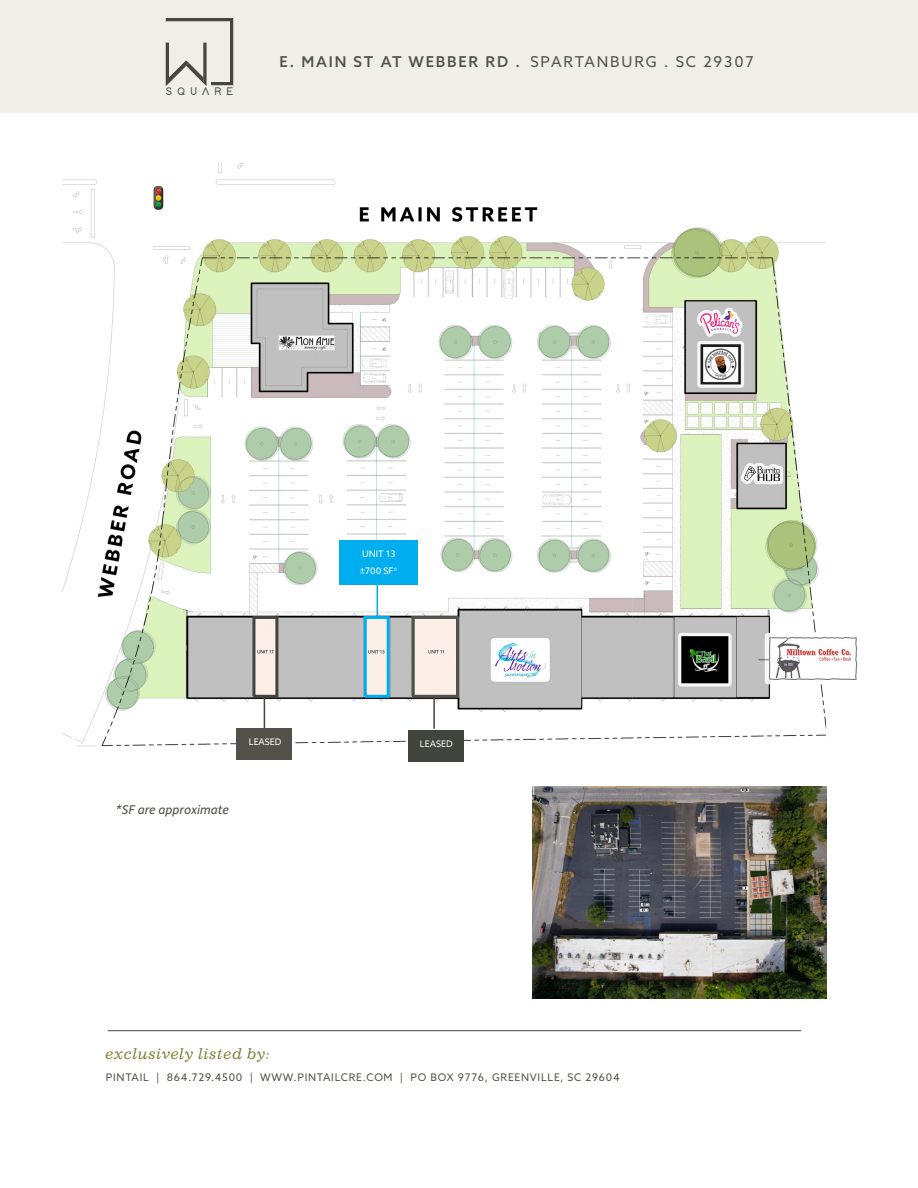
<style>
.page{position:relative;width:918px;height:1188px;background:#fff}
.page>*{position:absolute;margin:0;border:0;box-sizing:border-box;transform-origin:0 0}
.t1{font:500 15px "Azo Sans";letter-spacing:.12em;color:#53524a}
.t2{font:italic 15px "Impressum Std";letter-spacing:.03em;color:#837f36}
.t3{font:italic 13.5px "Depot New";color:#53524a}
.t4{font:700 11.25px "Adam";color:#47463d}
.t5{font:10.5px "Azo Sans";letter-spacing:.07em;color:#53524a}
.t6{font:9px "Azo Sans";color:#fff}
.t7{font:9px "Azo Sans";color:#fff}
.s1{font-weight:400}
.s2{font-style:inherit}
</style>
<div class="page">
<div style="left:0;top:0;width:918px;height:112px;background:#f0eee9"></div>
<hr style="left:108px;top:1030px;width:693px;height:1px;background:#40453d">
<img style="left:62px;top:162px;width:796px;height:598px">
<hr style="left:166px;top:18px;width:64px;height:3px;background:#47463d">
<hr style="left:212px;top:82px;width:21px;height:3px;background:#47463d">
<hr style="left:230px;top:18px;width:3px;height:64px;background:#47463d">
<svg style="left:166px;top:43px;width:40px;height:42px"></svg>
<img style="left:532px;top:786px;width:294px;height:213px">
<div style="left:252px;top:616px;width:26px;height:82px;border:3px solid #40453d"></div>
<hr style="left:264px;top:698px;width:1px;height:31px;background:#40453d">
<div style="left:237px;top:728px;width:55px;height:32px;background:#53524a"></div>
<div style="left:363px;top:616px;width:27px;height:82px;border:3px solid #00aeef"></div>
<hr style="left:377px;top:585px;width:1px;height:31px;background:#00aeef">
<div style="left:339px;top:541px;width:78px;height:44px;background:#00aeef"></div>
<svg style="left:409px;top:614px;width:51px;height:85px;background:#d4cac4"></svg>
<hr style="left:433px;top:698px;width:2px;height:31px;background:#40453d">
<div style="left:408px;top:730px;width:55px;height:31px;background:#40453d"></div>
<p class="t4" style="left:166px;top:87px;width:69px">S Q U A R E</p>
<p class="t1" style="left:280px;top:51px;width:476px">E. MAIN ST AT WEBBER RD . <span class="s1">SPARTANBURG . SC 29307</span></p>
<p class="t6" style="left:249px;top:736px;width:34px">LEASED</p>
<p class="t3" style="left:116px;top:800px;width:115px">*SF are approximate</p>
<p class="t6" style="left:362px;top:548px;width:35px">UNIT 13</p>
<p class="t7" style="left:360px;top:565px;width:39px"><span class="s2">±</span>700 SF*</p>
<p class="t6" style="left:420px;top:737px;width:34px">LEASED</p>
<p class="t2" style="left:105px;top:1044px;width:166px">exclusively listed by:</p>
<p class="t5" style="left:106px;top:1070px;width:516px">PINTAIL | 864.729.4500 | WWW.PINTAILCRE.COM | PO BOX 9776, GREENVILLE, SC 29604</p>
</div>
